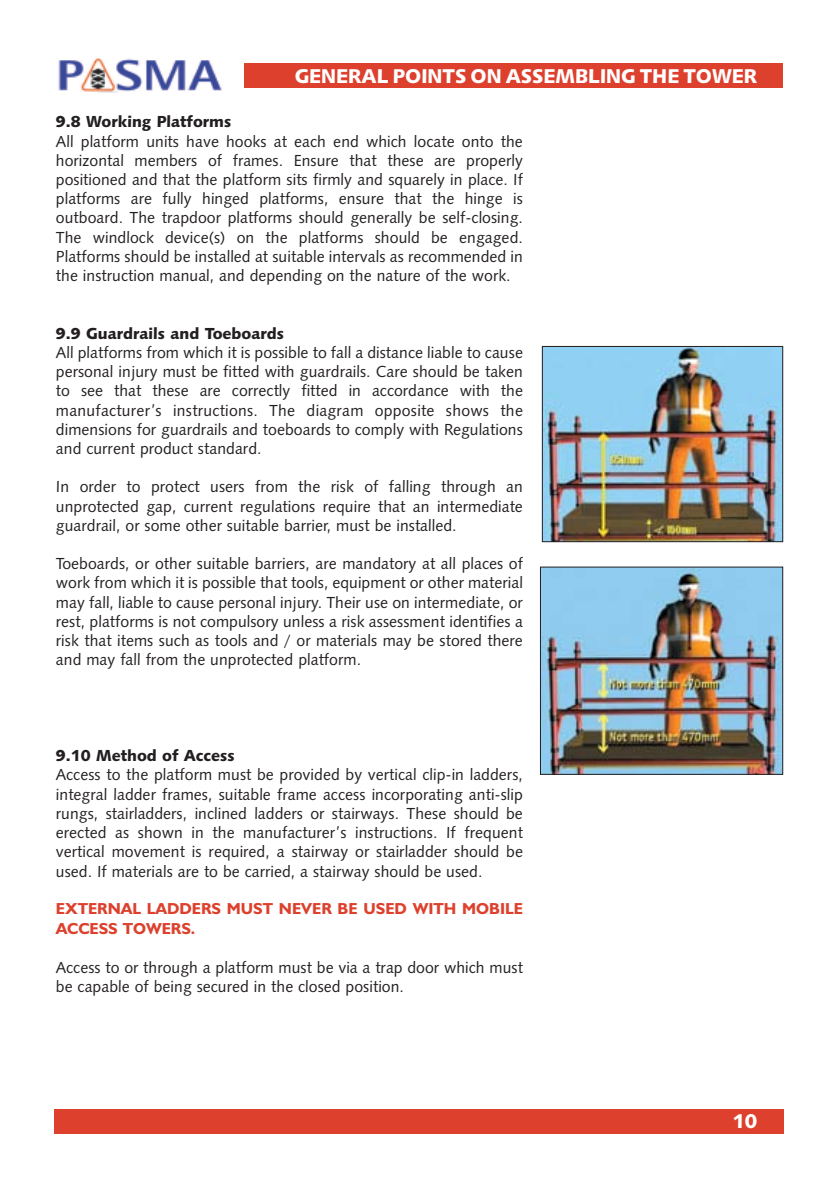
<style>
.page{position:relative;width:840px;height:1191px;background:#fff}
.page>*{position:absolute;margin:0;border:0;box-sizing:border-box;transform-origin:0 0}
.t1{font:20px "Humanist 531 BT Black A";color:#fff}
.t2{font:16px/19.2px "Humanist 531 BT Roman A";color:#231f20;text-align:justify}
.t3{font:16px "Humanist 531 BT Black A";color:#231f20}
.t4{font:700 16px/20.2px "Humanist 521 BT";color:#dd402d}
</style>
<div class="page">
<img style="left:58px;top:57px;width:164px;height:36px">
<div style="left:244px;top:63px;width:538px;height:25px;background:#dd402d"></div>
<div style="left:54px;top:1109px;width:728px;height:25px;background:#dd402d"></div>
<img style="left:543px;top:348px;width:237px;height:192px">
<div style="left:541px;top:346px;width:241px;height:196px;border:1px solid #231f20"></div>
<img style="left:541px;top:568px;width:239px;height:205px">
<div style="left:539px;top:566px;width:243px;height:209px;border:1px solid #231f20"></div>
<p class="t1" style="left:294px;top:63px;width:464px">GENERAL POINTS ON ASSEMBLING THE TOWER</p>
<p class="t3" style="left:56px;top:112px;width:177px">9.8 Working Platforms</p>
<p class="t2" style="left:56px;top:131px;width:468px">All platform units have hooks at each end which locate onto the horizontal members of frames. Ensure that these are properly positioned and that the platform sits firmly and squarely in place. If platforms are fully hinged platforms, ensure that the hinge is outboard. The trapdoor platforms should generally be self-closing.<br>The windlock device(s) on the platforms should be engaged.<br>Platforms should be installed at suitable intervals as recommended in the instruction manual, and depending on the nature of the work.</p>
<p class="t3" style="left:56px;top:323px;width:229px">9.9 Guardrails and Toeboards</p>
<p class="t2" style="left:56px;top:342px;width:468px">All platforms from which it is possible to fall a distance liable to cause personal injury must be fitted with guardrails. Care should be taken to see that these are correctly fitted in accordance with the manufacturer’s instructions. The diagram opposite shows the dimensions for guardrails and toeboards to comply with Regulations and current product standard.</p>
<p class="t2" style="left:56px;top:477px;width:468px">In order to protect users from the risk of falling through an unprotected gap, current regulations require that an intermediate guardrail, or some other suitable barrier, must be installed.</p>
<p class="t2" style="left:56px;top:553px;width:468px">Toeboards, or other suitable barriers, are mandatory at all places of work from which it is possible that tools, equipment or other material may fall, liable to cause personal injury. Their use on intermediate, or rest, platforms is not compulsory unless a risk assessment identifies a risk that items such as tools and / or materials may be stored there and may fall from the unprotected platform.</p>
<p class="t3" style="left:56px;top:745px;width:180px">9.10 Method of Access</p>
<p class="t2" style="left:56px;top:765px;width:468px">Access to the platform must be provided by vertical clip-in ladders, integral ladder frames, suitable frame access incorporating anti-slip rungs, stairladders, inclined ladders or stairways. These should be erected as shown in the manufacturer’s instructions. If frequent vertical movement is required, a stairway or stairladder should be used. If materials are to be carried, a stairway should be used.</p>
<p class="t4" style="left:56px;top:898px;width:468px">EXTERNAL LADDERS MUST NEVER BE USED WITH MOBILE<br>ACCESS TOWERS.</p>
<p class="t2" style="left:56px;top:957px;width:468px">Access to or through a platform must be via a trap door which must be capable of being secured in the closed position.</p>
<p class="t1" style="left:732px;top:1108px;width:26px">10</p>
</div>
